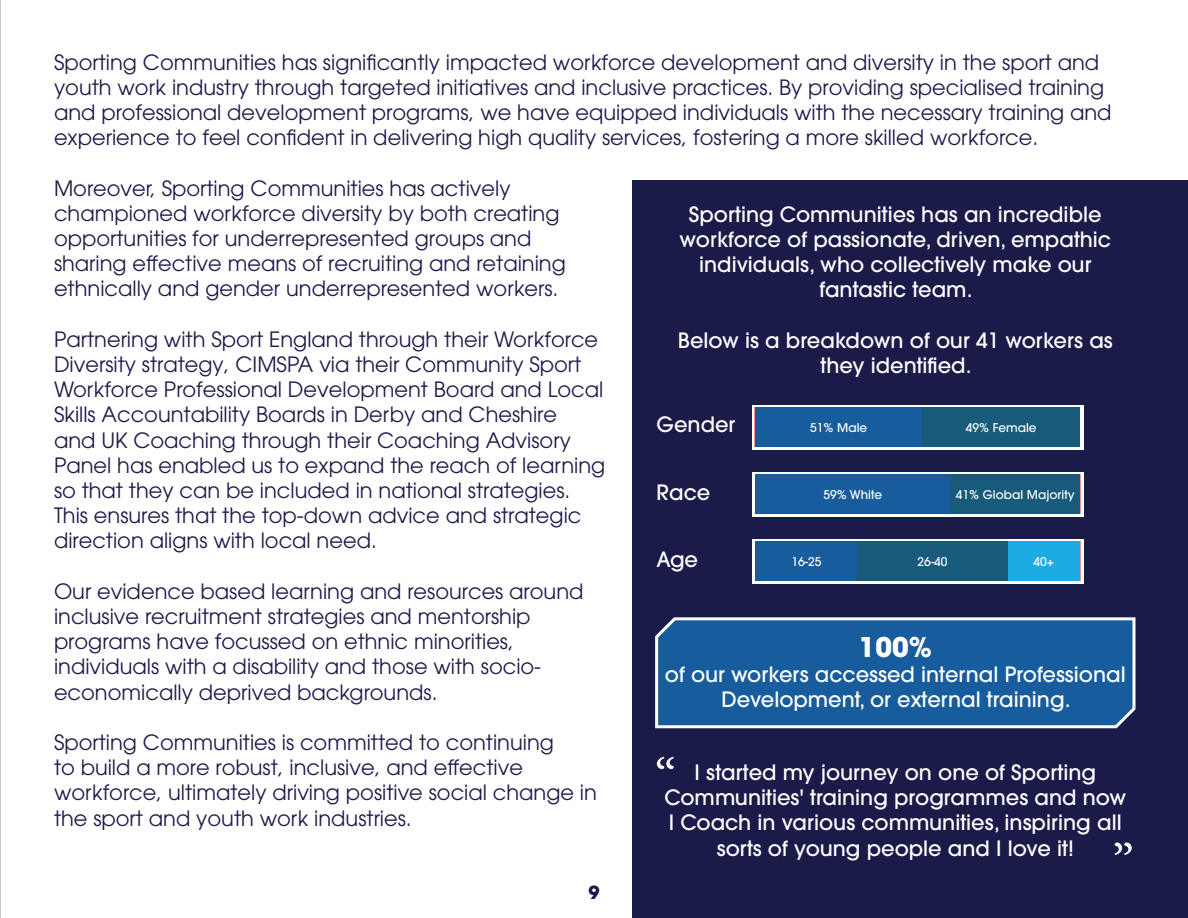
<style>
.page{position:relative;width:1188px;height:918px;background:#fff}
.page>*{position:absolute;margin:0;border:0;box-sizing:border-box;transform-origin:0 0}
.t1{font:54px "Minion Pro";color:#fff}
.t2{font:700 27px "ITC Avant Garde Pro";color:#fff}
.t3{font:21px/25.2px "ITC Avant Garde Pro";color:#1b1b4a}
.t4{font:500 21px/25.2px "ITC Avant Garde Pro";color:#fff;text-align:center}
.t5{font:700 18px "ITC Avant Garde Pro";color:#1b1b4a}
.t6{font:500 12px "ITC Avant Garde Pro";color:#fff}
</style>
<div class="page">
<div style="left:633px;top:180px;width:555px;height:738px;background:#1b1b4a"></div>
<svg style="left:655px;top:617px;width:481px;height:112px;background:#2767a3"></svg>
<div style="left:752px;top:405px;width:331px;height:45px;background:#fff"></div>
<div style="left:752px;top:472px;width:331px;height:45px;background:#fff"></div>
<div style="left:752px;top:539px;width:331px;height:45px;background:#fff"></div>
<div style="left:755px;top:407px;width:167px;height:40px;background:#175d9e"></div>
<div style="left:922px;top:407px;width:158px;height:40px;background:#185a79"></div>
<div style="left:950px;top:474px;width:130px;height:40px;background:#185a79"></div>
<div style="left:755px;top:541px;width:103px;height:40px;background:#175d9e"></div>
<div style="left:755px;top:474px;width:195px;height:40px;background:#175d9e"></div>
<div style="left:1008px;top:541px;width:72px;height:40px;background:#1bace3"></div>
<div style="left:858px;top:541px;width:150px;height:40px;background:#185a79"></div>
<p class="t3" style="left:54px;top:49px;width:1059px">Sporting Communities has significantly impacted workforce development and diversity in the sport and youth work industry through targeted initiatives and inclusive practices. By providing specialised training and professional development programs, we have equipped individuals with the necessary training and experience to feel confident in delivering high quality services, fostering a more skilled workforce.</p>
<p class="t3" style="left:54px;top:175px;width:513px">Moreover, Sporting Communities has actively championed workforce diversity by both creating opportunities for underrepresented groups and sharing effective means of recruiting and retaining ethnically and gender underrepresented workers.</p>
<p class="t3" style="left:54px;top:326px;width:553px">Partnering with Sport England through their Workforce Diversity strategy, CIMSPA via their Community Sport Workforce Professional Development Board and Local Skills Accountability Boards in Derby and Cheshire<br>and UK Coaching through their Coaching Advisory Panel has enabled us to expand the reach of learning so that they can be included in national strategies.<br>This ensures that the top-down advice and strategic direction aligns with local need.</p>
<p class="t3" style="left:54px;top:578px;width:531px">Our evidence based learning and resources around inclusive recruitment strategies and mentorship programs have focussed on ethnic minorities, individuals with a disability and those with socio&shy;economically deprived backgrounds.</p>
<p class="t3" style="left:54px;top:729px;width:544px">Sporting Communities is committed to continuing<br>to build a more robust, inclusive, and effective workforce, ultimately driving positive social change in the sport and youth work industries.</p>
<p class="t4" style="left:680px;top:201px;width:433px">Sporting Communities has an incredible workforce of passionate, driven, empathic individuals, who collectively make our fantastic team.</p>
<p class="t4" style="left:678px;top:327px;width:436px">Below is a breakdown of our 41 workers as they identified.</p>
<p class="t4" style="left:657px;top:412px;width:80px">Gender</p>
<p class="t6" style="left:810px;top:420px;width:59px">51% Male</p>
<p class="t6" style="left:966px;top:420px;width:72px">49% Female</p>
<p class="t4" style="left:657px;top:479px;width:55px">Race</p>
<p class="t6" style="left:823px;top:487px;width:60px">59% White</p>
<p class="t6" style="left:956px;top:487px;width:120px">41% Global Majority</p>
<p class="t4" style="left:657px;top:547px;width:43px">Age</p>
<p class="t6" style="left:918px;top:554px;width:31px">26-40</p>
<p class="t6" style="left:1034px;top:554px;width:22px">40+</p>
<p class="t6" style="left:791px;top:554px;width:31px">16-25</p>
<p class="t2" style="left:859px;top:629px;width:75px">100%</p>
<p class="t4" style="left:665px;top:662px;width:462px">of our workers accessed internal Professional<br>Development, or external training.</p>
<p class="t1" style="left:655px;top:742px;width:23px">“</p>
<p class="t4" style="left:664px;top:760px;width:463px">I started my journey on one of Sporting Communities' training programmes and now I Coach in various communities, inspiring all sorts of young people and I love it!</p>
<p class="t1" style="left:1112px;top:827px;width:23px">”</p>
<p class="t5" style="left:588px;top:880px;width:13px">9</p>
</div>
